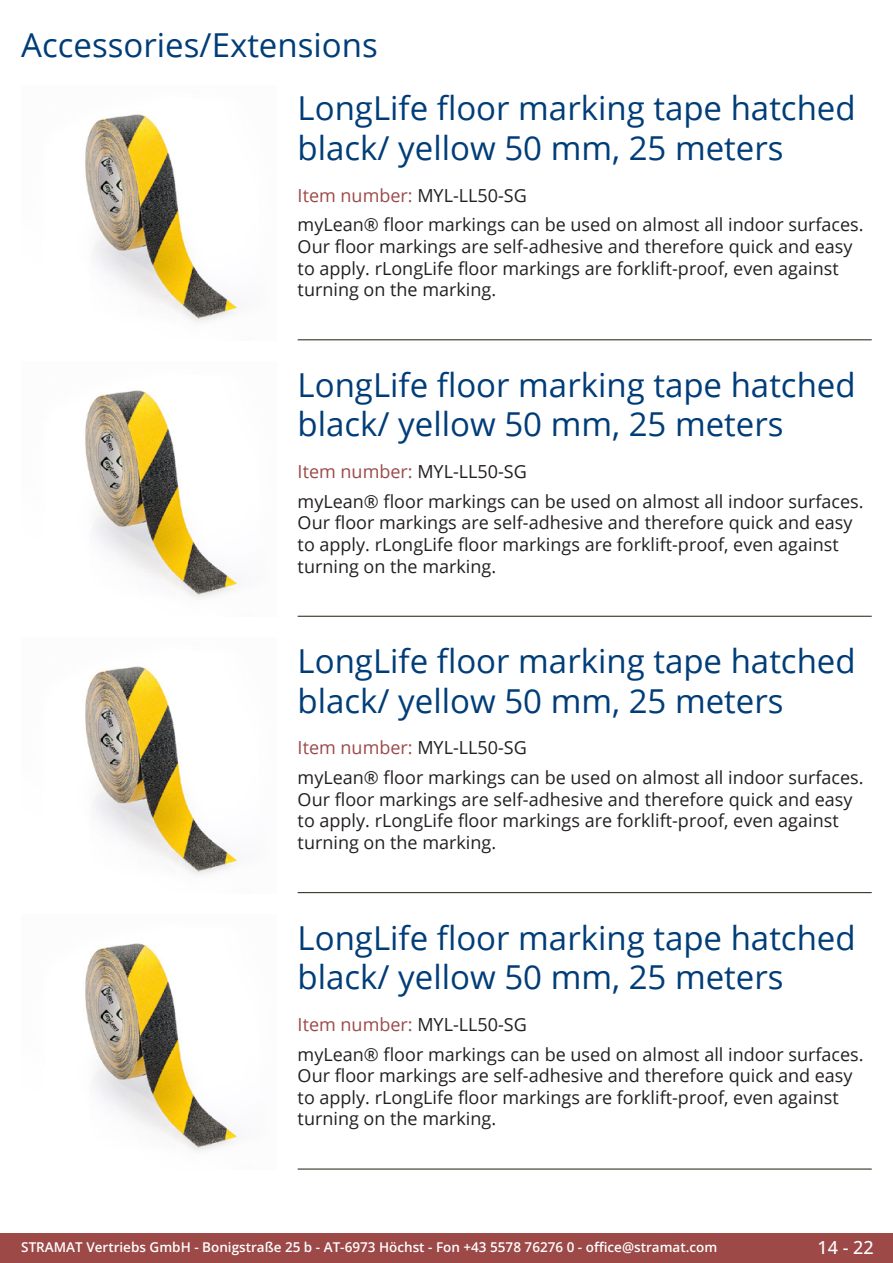
<style>
.page{position:relative;width:893px;height:1263px;background:#fff}
.page>*{position:absolute;margin:0;border:0;box-sizing:border-box;transform-origin:0 0}
.Produkttitel{font:33px/39.6px "Open Sans";color:#003d78}
.RastTitel{font:33px "Open Sans";color:#003d78}
.Beschreibung_Text{font:18px/21.6px "Open Sans";color:#231f20}
.TechDaten_Überschrif{font:18px "Open Sans";color:#9c4948}
.t1{font:500 18px "Open Sans";color:#fff}
.t2{font:600 13.5px "Open Sans";color:#fff}
.s1{color:#231f20}
</style>
<div class="page">
<div style="left:0;top:1233px;width:893px;height:30px;background:#9c4948"></div>
<hr style="left:298px;top:340px;width:574px;height:1px;background:#201d08">
<hr style="left:298px;top:616px;width:574px;height:1px;background:#201d08">
<hr style="left:298px;top:892px;width:574px;height:1px;background:#201d08">
<hr style="left:298px;top:1169px;width:574px;height:1px;background:#201d08">
<img style="left:85px;top:114px;width:153px;height:208px">
<img style="left:85px;top:390px;width:153px;height:208px">
<img style="left:85px;top:666px;width:153px;height:209px">
<img style="left:85px;top:943px;width:153px;height:208px">
<p class="RastTitel" style="left:21px;top:22px;width:358px">Accessories/Extensions</p>
<p class="Produkttitel" style="left:298px;top:88px;width:559px">LongLife floor marking tape hatched black/ yellow 50 mm, 25 meters</p>
<p class="TechDaten_Überschrif" style="left:298px;top:183px;width:231px">Item number: <span class="s1">MYL-LL50-SG</span></p>
<p class="Beschreibung_Text" style="left:298px;top:214px;width:567px">myLean® floor markings can be used on almost all indoor surfaces.<br>Our floor markings are self-adhesive and therefore quick and easy to apply. rLongLife floor markings are forklift-proof, even against turning on the marking.</p>
<p class="Produkttitel" style="left:298px;top:364px;width:559px">LongLife floor marking tape hatched black/ yellow 50 mm, 25 meters</p>
<p class="TechDaten_Überschrif" style="left:298px;top:459px;width:231px">Item number: <span class="s1">MYL-LL50-SG</span></p>
<p class="Beschreibung_Text" style="left:298px;top:490px;width:567px">myLean® floor markings can be used on almost all indoor surfaces.<br>Our floor markings are self-adhesive and therefore quick and easy to apply. rLongLife floor markings are forklift-proof, even against turning on the marking.</p>
<p class="Produkttitel" style="left:298px;top:640px;width:559px">LongLife floor marking tape hatched black/ yellow 50 mm, 25 meters</p>
<p class="TechDaten_Überschrif" style="left:298px;top:735px;width:231px">Item number: <span class="s1">MYL-LL50-SG</span></p>
<p class="Beschreibung_Text" style="left:298px;top:766px;width:567px">myLean® floor markings can be used on almost all indoor surfaces.<br>Our floor markings are self-adhesive and therefore quick and easy to apply. rLongLife floor markings are forklift-proof, even against turning on the marking.</p>
<p class="Produkttitel" style="left:298px;top:917px;width:559px">LongLife floor marking tape hatched black/ yellow 50 mm, 25 meters</p>
<p class="TechDaten_Überschrif" style="left:298px;top:1012px;width:231px">Item number: <span class="s1">MYL-LL50-SG</span></p>
<p class="Beschreibung_Text" style="left:298px;top:1043px;width:567px">myLean® floor markings can be used on almost all indoor surfaces.<br>Our floor markings are self-adhesive and therefore quick and easy to apply. rLongLife floor markings are forklift-proof, even against turning on the marking.</p>
<p class="t2" style="left:21px;top:1238px;width:698px">STRAMAT Vertriebs GmbH - Bonigstraße 25 b - AT-6973 Höchst - Fon +43 5578 76276 0 - office@stramat.com</p>
<p class="t1" style="left:817px;top:1234px;width:58px">14 - 22</p>
</div>
